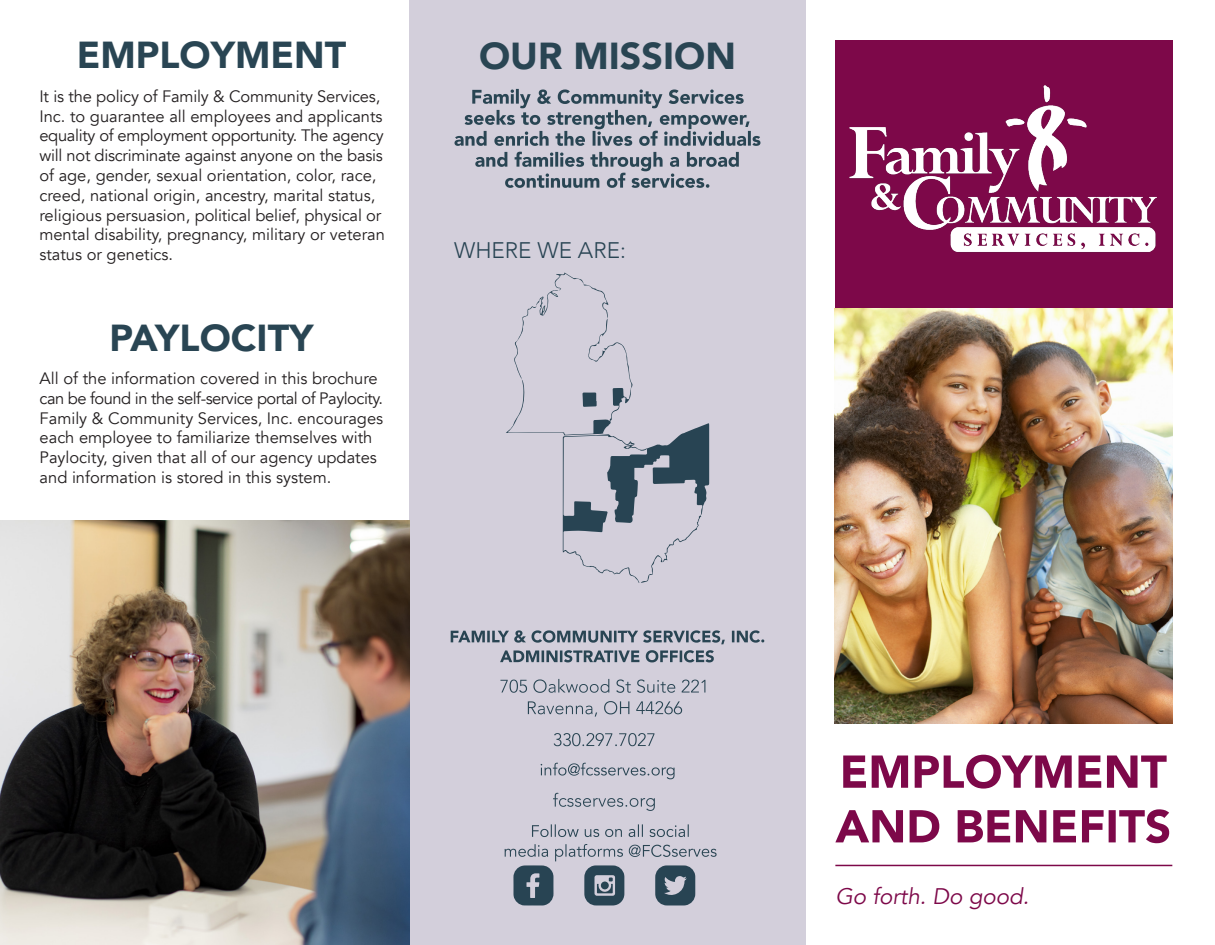
<style>
.page{position:relative;width:1215px;height:945px;background:#fff}
.page>*{position:absolute;margin:0;border:0;box-sizing:border-box;transform-origin:0 0}
.t1{font:900 37.5px "Avenir";color:#294553}
.t2{font:italic 22.5px "Avenir";color:#7d0849}
.t3{font:300 22.5px "Avenir";color:#284453}
.t4{font:16.5px/19.8px "Avenir";color:#231f20}
</style>
<div class="page">
<div style="left:835px;top:40px;width:337px;height:269px;background:#7d0849"></div>
<div style="left:410px;top:0;width:396px;height:945px;background:#d3cfdb"></div>
<img style="left:835px;top:309px;width:337px;height:415px">
<img style="left:849px;top:85px;width:308px;height:168px">
<img style="left:0;top:520px;width:410px;height:425px">
<svg style="left:500px;top:650px;width:214px;height:12px"></svg>
<svg style="left:451px;top:630px;width:313px;height:14px"></svg>
<svg style="left:528px;top:701px;width:154px;height:16px"></svg>
<svg style="left:500px;top:679px;width:205px;height:14px"></svg>
<svg style="left:554px;top:733px;width:100px;height:13px"></svg>
<svg style="left:553px;top:793px;width:102px;height:18px"></svg>
<svg style="left:532px;top:824px;width:157px;height:13px"></svg>
<svg style="left:505px;top:844px;width:212px;height:62px"></svg>
<svg style="left:541px;top:763px;width:134px;height:16px"></svg>
<svg style="left:835px;top:809px;width:334px;height:34px"></svg>
<svg style="left:843px;top:755px;width:324px;height:34px"></svg>
<hr style="left:835px;top:865px;width:337px;height:1px;background:#7d0849">
<svg style="left:475px;top:152px;width:264px;height:36px"></svg>
<svg style="left:455px;top:89px;width:305px;height:57px"></svg>
<svg style="left:506px;top:272px;width:203px;height:311px"></svg>
<p class="t1" style="left:77px;top:23px;width:271px">EMPLOYMENT</p>
<p class="t1" style="left:479px;top:23px;width:258px">OUR MISSION</p>
<p class="t4" style="left:39px;top:87px;width:347px">It is the policy of Family &amp; Community Services, Inc. to guarantee all employees and applicants equality of employment opportunity. The agency will not discriminate against anyone on the basis of age, gender, sexual orientation, color, race, creed, national origin, ancestry, marital status, religious persuasion, political belief, physical or mental disability, pregnancy, military or veteran status or genetics.</p>
<p class="t3" style="left:454px;top:237px;width:173px">WHERE WE ARE:</p>
<p class="t1" style="left:109px;top:306px;width:206px">PAYLOCITY</p>
<p class="t4" style="left:40px;top:369px;width:345px">All of the information covered in this brochure can be found in the self-service portal of Paylocity.<br>Family &amp; Community Services, Inc. encourages each employee to familiarize themselves with Paylocity, given that all of our agency updates and information is stored in this system.</p>
<p class="t2" style="left:835px;top:883px;width:195px">Go forth. Do good.</p>
</div>
